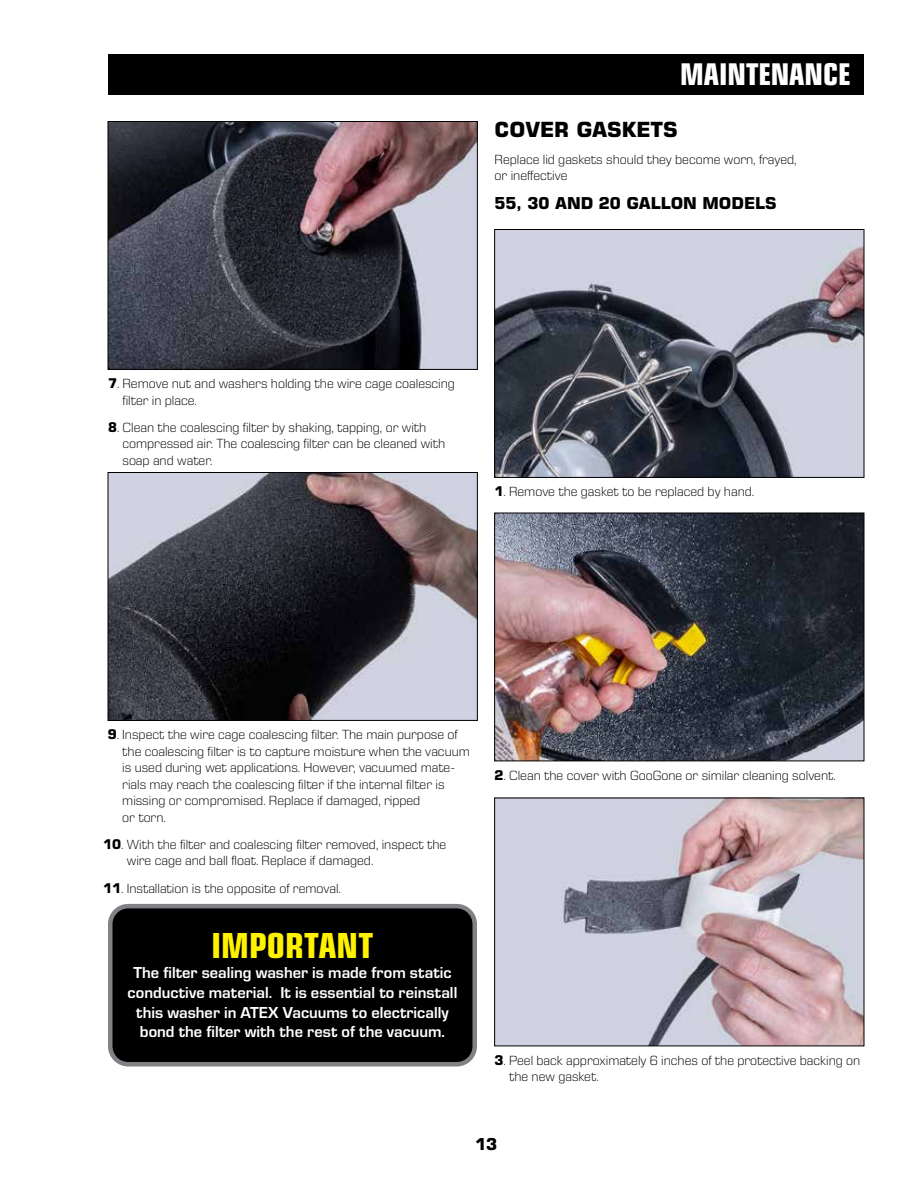
<style>
.page{position:relative;width:918px;height:1188px;background:#fff}
.page>*{position:absolute;margin:0;border:0;box-sizing:border-box;transform-origin:0 0}
.t1{font:37.5px "Eurostile Con Hea";color:#fff200}
.t2{font:700 condensed 30px "Eurostile LT Pro";color:#fff}
.t3{font:700 21px "Eurostile LT Pro";color:#000}
.t4{font:700 16.5px/19.8px "Eurostile";color:#fff;text-align:center}
.t5{font:700 16.5px "Eurostile LT Pro";color:#000}
.t6{font:300 13.5px/16.5px "Eurostile Next Pro";color:#000}
.s1{font-family:"Eurostile LT Pro";font-weight:700}
</style>
<div class="page">
<div style="left:108px;top:54px;width:756px;height:40px;background:#000"></div>
<img style="left:110px;top:123px;width:366px;height:245px">
<div style="left:108px;top:121px;width:370px;height:249px;border:1px solid #000"></div>
<img style="left:110px;top:474px;width:366px;height:245px">
<div style="left:108px;top:472px;width:370px;height:249px;border:1px solid #000"></div>
<div style="left:110px;top:906px;width:365px;height:158px;background:#000;border-radius:18px"></div>
<div style="left:108px;top:904px;width:369px;height:163px;border:4px solid #808285;border-radius:18px"></div>
<img style="left:496px;top:231px;width:366px;height:245px">
<div style="left:494px;top:229px;width:370px;height:249px;border:1px solid #000"></div>
<img style="left:496px;top:515px;width:366px;height:244px">
<div style="left:494px;top:513px;width:370px;height:248px;border:1px solid #000"></div>
<img style="left:496px;top:800px;width:366px;height:244px">
<h2 class="t2" style="left:680px;top:56px;width:172px">MAINTENANCE</h2>
<h3 class="t3" style="left:495px;top:116px;width:185px">COVER GASKETS</h3>
<p class="t6" style="left:495px;top:151px;width:303px">Replace lid gaskets should they become worn, frayed, or ineffective</p>
<p class="t5" style="left:495px;top:193px;width:284px">55, 30 AND 20 GALLON MODELS</p>
<p class="t6" style="left:122px;top:376px;width:334px;text-indent:-14px"><span class="s1">7</span>. Remove nut and washers holding the wire cage coalescing filter in place.</p>
<p class="t6" style="left:122px;top:419px;width:324px;text-indent:-14px"><span class="s1">8</span>. Clean the coalescing filter by shaking, tapping, or with compressed air. The coalescing filter can be cleaned with soap and water.</p>
<p class="t6" style="left:495px;top:484px;width:261px"><span class="s1">1</span>. Remove the gasket to be replaced by hand.</p>
<p class="t6" style="left:122px;top:727px;width:349px;text-indent:-14px"><span class="s1">9</span>. Inspect the wire cage coalescing filter. The main purpose of the coalescing filter is to capture moisture when the vacuum is used during wet applications. However, vacuumed mate&shy;rials may reach the coalescing filter if the internal filter is missing or compromised. Replace if damaged, ripped<br>or torn.</p>
<p class="t6" style="left:127px;top:836px;width:321px;text-indent:-23px"><span class="s1">10</span>. With the filter and coalescing filter removed, inspect the wire cage and ball float. Replace if damaged.</p>
<p class="t6" style="left:103px;top:880px;width:239px"><span class="s1">11</span>. Installation is the opposite of removal.</p>
<h1 class="t1" style="left:212px;top:919px;width:163px">IMPORTANT</h1>
<p class="t4" style="left:128px;top:961px;width:331px">The filter sealing washer is made from static conductive material. It is essential to reinstall this washer in ATEX Vacuums to electrically bond the filter with the rest of the vacuum.</p>
<p class="t6" style="left:495px;top:767px;width:343px"><span class="s1">2</span>. Clean the cover with GooGone or similar cleaning solvent.</p>
<p class="t6" style="left:509px;top:1052px;width:353px;text-indent:-14px"><span class="s1">3</span>. Peel back approximately 6 inches of the protective backing on the new gasket.</p>
<p class="t5" style="left:475px;top:1134px;width:24px">13</p>
</div>
